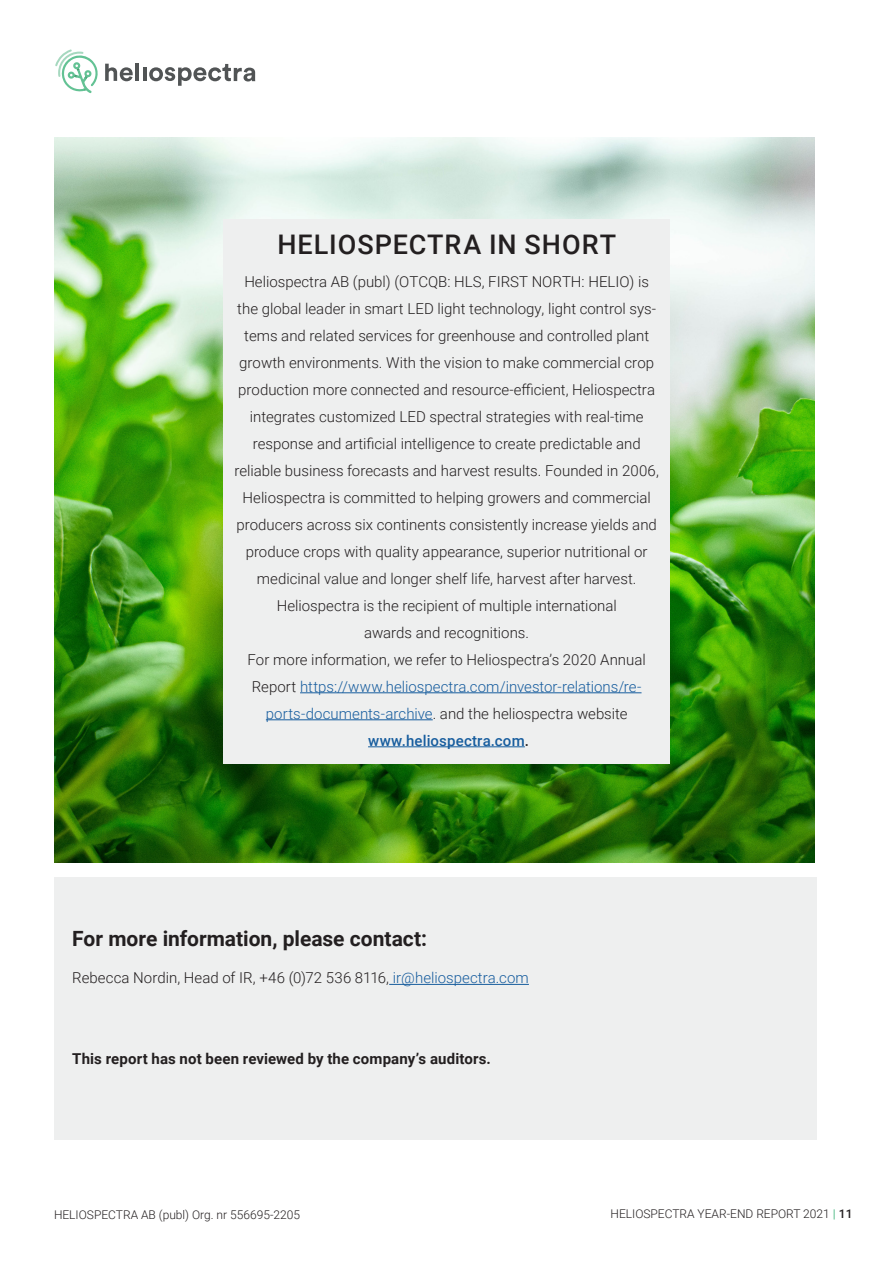
<style>
.page{position:relative;width:893px;height:1263px;background:#fff}
.page>*{position:absolute;margin:0;border:0;box-sizing:border-box;transform-origin:0 0}
.SmallBread_-_Fruting{font:500 27px "Roboto";letter-spacing:.035em;color:#231f20}
.SmallBread_-_Fruting-2{font:700 21px "Roboto";color:#231f20}
.SmallBread_-_Fruting-3{font:300 15px/27px "Roboto";color:#231f20;text-align:center}
.SmallBread_-_Fruting-4{font:700 15px "Roboto";letter-spacing:.01em;color:#231f20}
.SmallBread_-_Fruting-5{font:500 15px "Roboto";letter-spacing:.01em;color:#175d9e}
.t1{font:300 12px "Roboto";color:#231f20}
.s1{color:#175d9e}
.s2{color:#231f20}
.s3{font-weight:500;color:#63c294}
.s4{font-weight:500}
</style>
<div class="page">
<hr style="left:135px;top:64px;width:4px;height:17px;background:#515455">
<svg style="left:143px;top:64px;width:112px;height:22px"></svg>
<svg style="left:55px;top:50px;width:78px;height:43px"></svg>
<div style="left:54px;top:877px;width:762px;height:263px;background:#eeefef"></div>
<hr style="left:389px;top:984px;width:140px;height:1px;background:#175d9e">
<img style="left:54px;top:137px;width:760px;height:725px">
<div style="left:223px;top:219px;width:447px;height:544px;background:#eeefef"></div>
<hr style="left:300px;top:692px;width:341px;height:1px;background:#175d9e">
<hr style="left:266px;top:719px;width:167px;height:1px;background:#175d9e">
<hr style="left:368px;top:746px;width:157px;height:1px;background:#175d9e">
<p class="SmallBread_-_Fruting" style="left:277px;top:225px;width:340px">HELIOSPECTRA IN SHORT</p>
<p class="SmallBread_-_Fruting-3" style="left:234px;top:267px;width:426px">Heliospectra AB (publ) (OTCQB: HLS, FIRST NORTH: HELIO) is the global leader in smart LED light technology, light control sys&shy;tems and related services for greenhouse and controlled plant growth environments. With the vision to make commercial crop production more connected and resource-efficient, Heliospectra integrates customized LED spectral strategies with real-time response and artificial intelligence to create predictable and reliable business forecasts and harvest results. Founded in 2006, Heliospectra is committed to helping growers and commercial producers across six continents consistently increase yields and produce crops with quality appearance, superior nutritional or medicinal value and longer shelf life, harvest after harvest.<br>Heliospectra is the recipient of multiple international<br>awards and recognitions.</p>
<p class="SmallBread_-_Fruting-3" style="left:248px;top:645px;width:400px">For more information, we refer to Heliospectra’s 2020 Annual<br>Report <span class="s1">https://www.heliospectra.com/investor-relations/re&shy;ports-documents-archive</span>. and the heliospectra website</p>
<p class="SmallBread_-_Fruting-5" style="left:368px;top:730px;width:162px">www.heliospectra.com<span class="s2">.</span></p>
<p class="SmallBread_-_Fruting-2" style="left:72px;top:923px;width:356px">For more information, please contact:</p>
<p class="SmallBread_-_Fruting-3" style="left:72px;top:964px;width:458px">Rebecca Nordin, Head of IR, +46 (0)72 536 8116, <span class="s1">ir@heliospectra.com</span></p>
<p class="SmallBread_-_Fruting-4" style="left:72px;top:1048px;width:420px">This report has not been reviewed by the company’s auditors.</p>
<p class="t1" style="left:54px;top:1206px;width:248px">HELIOSPECTRA AB (publ) Org. nr 556695-2205</p>
<p class="t1" style="left:610px;top:1205px;width:244px">HELIOSPECTRA YEAR-END REPORT 2021 <span class="s3">|</span> <span class="s4">11</span></p>
</div>
